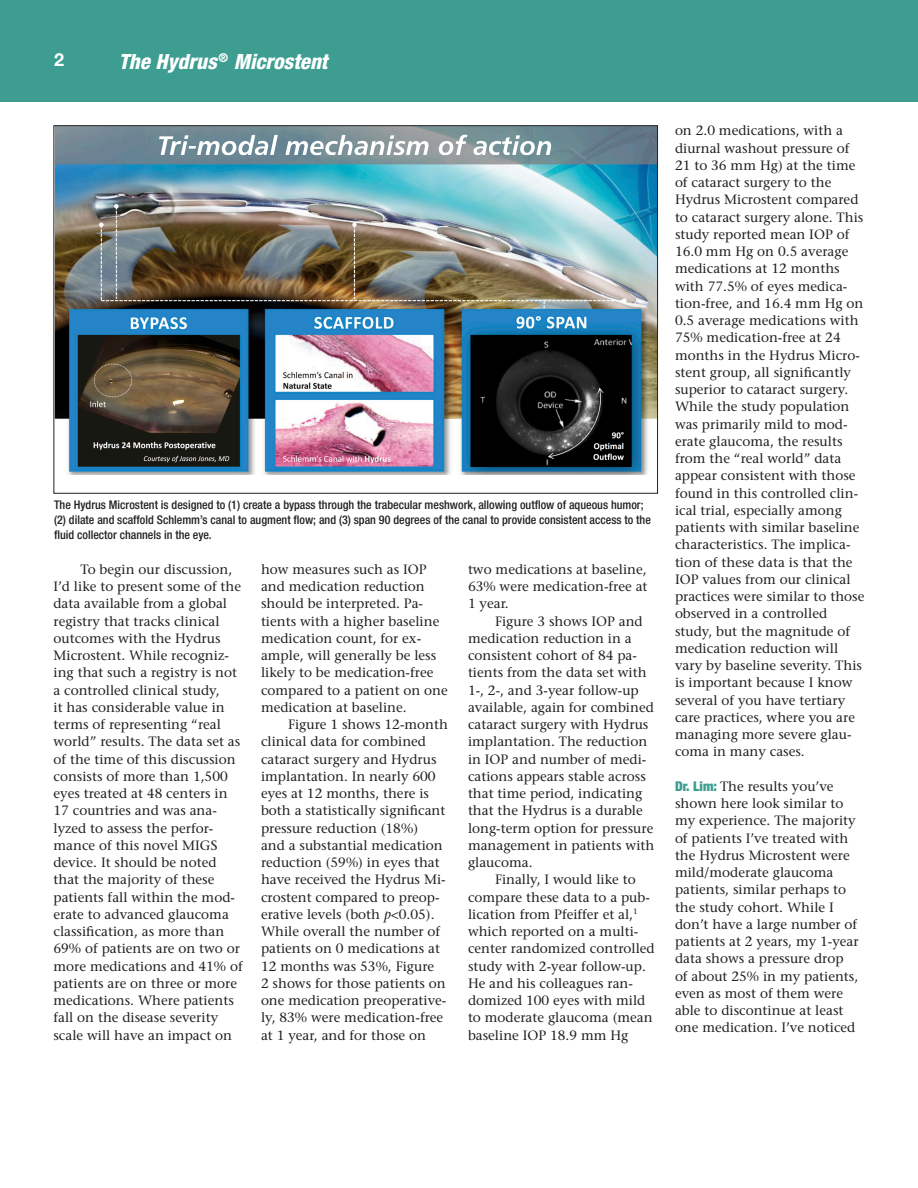
<style>
.page{position:relative;width:918px;height:1188px;background:#fff}
.page>*{position:absolute;margin:0;border:0;box-sizing:border-box;transform-origin:0 0}
.Headline{font:italic 800 condensed 21px "Helvetica Neue LT Std";color:#fff}
.t1{font:700 18px "Helvetica Neue LT Std";color:#fff}
.Main_text{font:13.5px/17.2px "Stone Serif";color:#231f20}
.t2{font:500 condensed 12px/15px "Helvetica Neue LT Std";color:#231f20}
.s1{font-style:italic}
.s2{font-family:"Helvetica Neue LT Std";font-weight:900;font-stretch:condensed;color:#3c9d90}
</style>
<div class="page">
<div style="left:0;top:0;width:918px;height:101px;background:#3c9d90"></div>
<img style="left:55px;top:127px;width:601px;height:347px">
<p class="t1" style="left:54px;top:49px;width:12px">2</p>
<p class="Headline" style="left:119px;top:48px;width:210px">The Hydrus <sup>®</sup> Microstent</p>
<p class="t2" style="left:54px;top:497px;width:598px">The Hydrus Microstent is designed to (1) create a bypass through the trabecular meshwork, allowing outflow of aqueous humor; (2) dilate and scaffold Schlemm’s canal to augment flow; and (3) span 90 degrees of the canal to provide consistent access to the fluid collector channels in the eye.</p>
<p class="Main_text" style="left:261px;top:561px;width:188px">how measures such as IOP and medication reduction should be interpreted. Pa&shy;tients with a higher baseline medication count, for ex&shy;ample, will generally be less likely to be medication-free compared to a patient on one medication at baseline.</p>
<p class="Main_text" style="left:261px;top:716px;width:189px;text-indent:27px">Figure 1 shows 12-month clinical data for combined cataract surgery and Hydrus implantation. In nearly 600 eyes at 12 months, there is both a statistically significant pressure reduction (18%)<br>and a substantial medication reduction (59%) in eyes that have received the Hydrus Mi&shy;crostent compared to preop&shy;erative levels (both <span class="s1">p</span>&lt;0.05).<br>While overall the number of patients on 0 medications at<br>12 months was 53%, Figure<br>2 shows for those patients on one medication preoperative&shy;ly, 83% were medication-free at 1 year, and for those on</p>
<p class="Main_text" style="left:53px;top:561px;width:191px;text-indent:27px">To begin our discussion,<br>I’d like to present some of the data available from a global registry that tracks clinical outcomes with the Hydrus<br>Microstent. While recogniz&shy;ing that such a registry is not a controlled clinical study,<br>it has considerable value in terms of representing “real world” results. The data set as of the time of this discussion consists of more than 1,500 eyes treated at 48 centers in<br>17 countries and was ana&shy;lyzed to assess the perfor&shy;mance of this novel MIGS device. It should be noted that the majority of these patients fall within the mod&shy;erate to advanced glaucoma classification, as more than<br>69% of patients are on two or more medications and 41% of patients are on three or more medications. Where patients fall on the disease severity scale will have an impact on</p>
<p class="Main_text" style="left:468px;top:561px;width:181px;text-align:justify">two medications at baseline, 63% were medication-free at 1 year.</p>
<p class="Main_text" style="left:468px;top:612px;width:188px;text-indent:27px">Figure 3 shows IOP and medication reduction in a consistent cohort of 84 pa&shy;tients from the data set with<br>1-, 2-, and 3-year follow-up available, again for combined cataract surgery with Hydrus implantation. The reduction in IOP and number of medi&shy;cations appears stable across that time period, indicating that the Hydrus is a durable long-term option for pressure management in patients with glaucoma.</p>
<p class="Main_text" style="left:468px;top:871px;width:188px;text-indent:27px">Finally, I would like to compare these data to a pub&shy;lication from Pfeiffer et al,<sup>1 </sup>which reported on a multi&shy;center randomized controlled study with 2-year follow-up.<br>He and his colleagues ran&shy;domized 100 eyes with mild to moderate glaucoma (mean baseline IOP 18.9 mm Hg</p>
<p class="Main_text" style="left:675px;top:122px;width:191px">on 2.0 medications, with a diurnal washout pressure of<br>21 to 36 mm Hg) at the time of cataract surgery to the<br>Hydrus Microstent compared to cataract surgery alone. This study reported mean IOP of<br>16.0 mm Hg on 0.5 average medications at 12 months with 77.5% of eyes medica&shy;tion-free, and 16.4 mm Hg on<br>0.5 average medications with<br>75% medication-free at 24 months in the Hydrus Micro&shy;stent group, all significantly superior to cataract surgery.<br>While the study population was primarily mild to mod&shy;erate glaucoma, the results from the “real world” data appear consistent with those found in this controlled clin&shy;ical trial, especially among patients with similar baseline characteristics. The implica&shy;tion of these data is that the<br>IOP values from our clinical practices were similar to those observed in a controlled study, but the magnitude of medication reduction will vary by baseline severity. This is important because I know several of you have tertiary care practices, where you are managing more severe glau&shy;coma in many cases.</p>
<p class="Main_text" style="left:675px;top:778px;width:185px"><span class="s2">Dr. Lim:</span> The results you’ve shown here look similar to my experience. The majority of patients I’ve treated with the Hydrus Microstent were mild/moderate glaucoma patients, similar perhaps to the study cohort. While I don’t have a large number of patients at 2 years, my 1-year data shows a pressure drop of about 25% in my patients, even as most of them were able to discontinue at least one medication. I’ve noticed</p>
</div>
